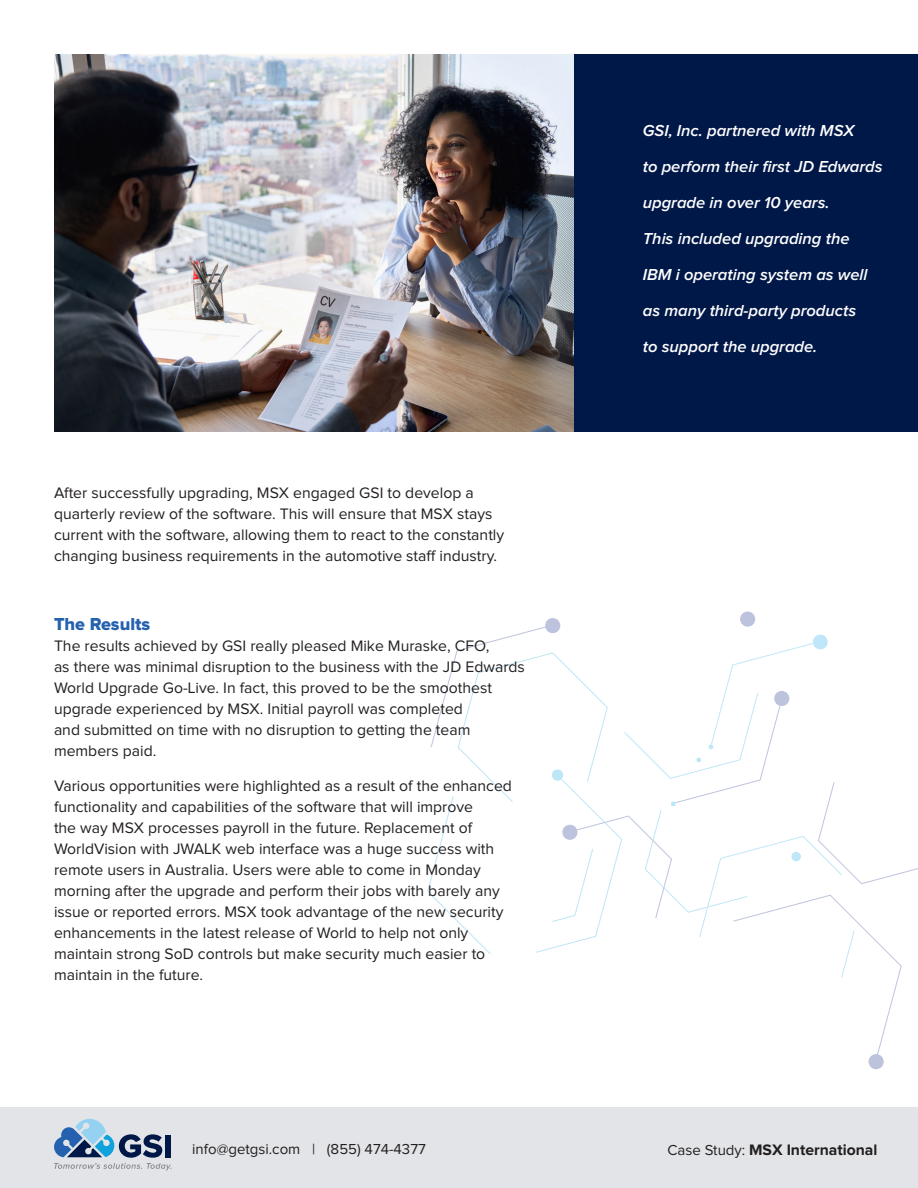
<style>
.page{position:relative;width:918px;height:1188px;background:#fff}
.page>*{position:absolute;margin:0;border:0;box-sizing:border-box;transform-origin:0 0}
.t1{font:18px "Proxima Nova Extrabld";color:#2461ae}
.t2{font:italic 600 16.5px/36px "Proxima Nova";color:#fff}
.t3{font:15.75px/21px "Proxima Nova";color:#231f20}
.t4{font:700 15.75px "Proxima Nova";color:#231f20}
.t5{font:15px "Proxima Nova";color:#231f20}
.s1{font-weight:400;font-size:15px}
</style>
<div class="page">
<svg style="left:427px;top:611px;width:491px;height:458px"></svg>
<div style="left:0;top:1107px;width:918px;height:81px;background:#e2e4e7"></div>
<svg style="left:54px;top:1119px;width:118px;height:51px"></svg>
<img style="left:54px;top:54px;width:521px;height:378px">
<div style="left:575px;top:54px;width:343px;height:378px;background:#001848"></div>
<p class="t3" style="left:54px;top:483px;width:452px">After successfully upgrading, MSX engaged GSI to develop a quarterly review of the software. This will ensure that MSX stays current with the software, allowing them to react to the constantly changing business requirements in the automotive staff industry.</p>
<p class="t1" style="left:54px;top:616px;width:98px">The Results</p>
<p class="t3" style="left:54px;top:636px;width:472px">The results achieved by GSI really pleased Mike Muraske, CFO,<br>as there was minimal disruption to the business with the JD Edwards World Upgrade Go-Live. In fact, this proved to be the smoothest upgrade experienced by MSX. Initial payroll was completed<br>and submitted on time with no disruption to getting the team members paid.</p>
<p class="t3" style="left:54px;top:776px;width:460px">Various opportunities were highlighted as a result of the enhanced functionality and capabilities of the software that will improve<br>the way MSX processes payroll in the future. Replacement of WorldVision with JWALK web interface was a huge success with remote users in Australia. Users were able to come in Monday morning after the upgrade and perform their jobs with barely any issue or reported errors. MSX took advantage of the new security enhancements in the latest release of World to help not only maintain strong SoD controls but make security much easier to maintain in the future.</p>
<p class="t2" style="left:643px;top:113px;width:241px">GSI, Inc. partnered with MSX<br>to perform their first JD Edwards upgrade in over 10 years.<br>This included upgrading the<br>IBM i operating system as well as many third-party products<br>to support the upgrade.</p>
<p class="t5" style="left:192px;top:1142px;width:235px">info@getgsi.com | (855) 474-4377</p>
<p class="t4" style="left:667px;top:1140px;width:212px"><span class="s1">Case Study:</span> MSX International</p>
</div>
